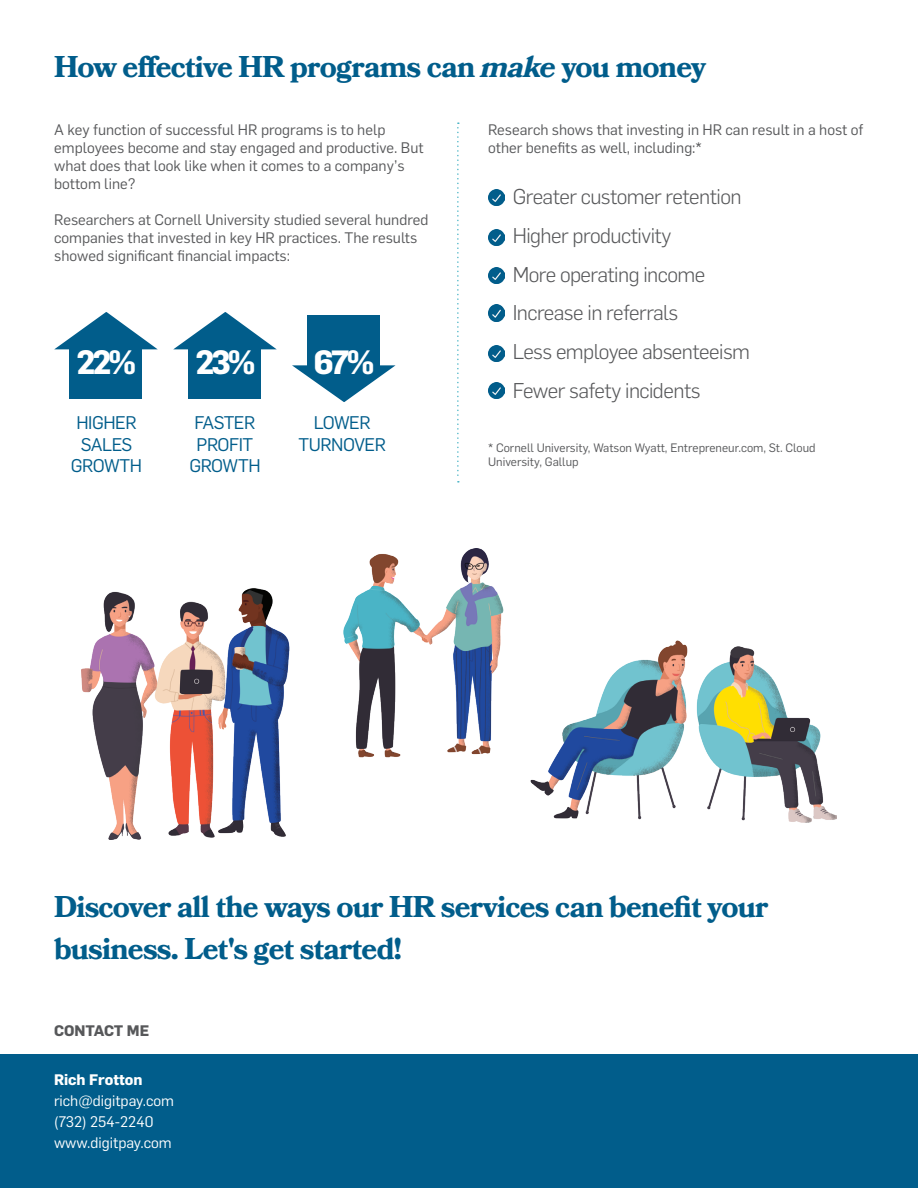
<style>
.page{position:relative;width:918px;height:1188px;background:#fff}
.page>*{position:absolute;margin:0;border:0;box-sizing:border-box;transform-origin:0 0}
.t1{font:700 33px "Flama";color:#fff}
.t2{font:700 30px/42px "Bookmania";letter-spacing:-.025em;color:#015d8b}
.t3{font:300 21px "Flama";letter-spacing:-.025em;color:#57585a}
.t4{font:18px/21.6px "Flama";letter-spacing:-.025em;color:#015d8b;text-align:center}
.t5{font:15px/18px "Flama";color:#57585a}
.t6{font:15px "Flama";color:#fff}
.t7{font:700 15px "Flama";color:#fff}
.t8{font:700 15px "Flama";color:#57585a}
.t9{font:12px/14.4px "Flama";color:#57585a}
.s1{font-style:italic}
</style>
<div class="page">
<div style="left:0;top:1055px;width:918px;height:133px;background:#015d8b"></div>
<div style="left:70px;top:347px;width:72px;height:52px;background:#015d8b"></div>
<svg style="left:55px;top:312px;width:102px;height:37px"></svg>
<div style="left:189px;top:347px;width:72px;height:52px;background:#015d8b"></div>
<svg style="left:174px;top:312px;width:102px;height:37px"></svg>
<div style="left:307px;top:315px;width:73px;height:52px;background:#015d8b"></div>
<svg style="left:292px;top:365px;width:104px;height:37px"></svg>
<svg style="left:457px;top:122px;width:2px;height:361px"></svg>
<img style="left:488px;top:189px;width:16px;height:16px">
<img style="left:488px;top:229px;width:16px;height:16px">
<img style="left:488px;top:267px;width:16px;height:16px">
<img style="left:488px;top:305px;width:16px;height:16px">
<img style="left:488px;top:345px;width:16px;height:17px">
<img style="left:488px;top:382px;width:16px;height:16px">
<img style="left:81px;top:549px;width:756px;height:290px">
<p class="t2" style="left:54px;top:45px;width:654px">How effective HR programs can <span class="s1">make</span> you money</p>
<p class="t5" style="left:54px;top:120px;width:371px">A key function of successful HR programs is to help employees become and stay engaged and productive. But what does that look like when it comes to a company’s bottom line?</p>
<p class="t5" style="left:54px;top:210px;width:376px">Researchers at Cornell University studied several hundred companies that invested in key HR practices. The results showed significant financial impacts:</p>
<p class="t1" style="left:76px;top:338px;width:62px">22%</p>
<p class="t1" style="left:195px;top:338px;width:62px">23%</p>
<p class="t1" style="left:314px;top:338px;width:62px">67%</p>
<p class="t4" style="left:71px;top:411px;width:73px">HIGHER<br>SALES<br>GROWTH</p>
<p class="t4" style="left:189px;top:411px;width:73px">FASTER<br>PROFIT<br>GROWTH</p>
<p class="t4" style="left:299px;top:411px;width:89px">LOWER<br>TURNOVER</p>
<p class="t5" style="left:488px;top:120px;width:377px">Research shows that investing in HR can result in a host of other benefits as well, including:*</p>
<p class="t3" style="left:513px;top:181px;width:231px">Greater customer retention</p>
<p class="t3" style="left:513px;top:220px;width:160px">Higher productivity</p>
<p class="t3" style="left:513px;top:258px;width:194px">More operating income</p>
<p class="t3" style="left:513px;top:297px;width:167px">Increase in referrals</p>
<p class="t3" style="left:513px;top:336px;width:239px">Less employee absenteeism</p>
<p class="t3" style="left:513px;top:374px;width:189px">Fewer safety incidents</p>
<p class="t9" style="left:488px;top:440px;width:329px">* Cornell University, Watson Wyatt, Entrepreneur.com, St. Cloud<br>University, Gallup</p>
<p class="t2" style="left:54px;top:886px;width:716px">Discover all the ways our HR services can benefit your business. Let's get started!</p>
<p class="t8" style="left:54px;top:1019px;width:97px">CONTACT ME</p>
<p class="t7" style="left:54px;top:1068px;width:90px">Rich Frotton</p>
<p class="t6" style="left:54px;top:1089px;width:122px">rich@digitpay.com</p>
<p class="t6" style="left:54px;top:1110px;width:101px">(732) 254-2240</p>
<p class="t6" style="left:54px;top:1131px;width:119px">www.digitpay.com</p>
</div>
